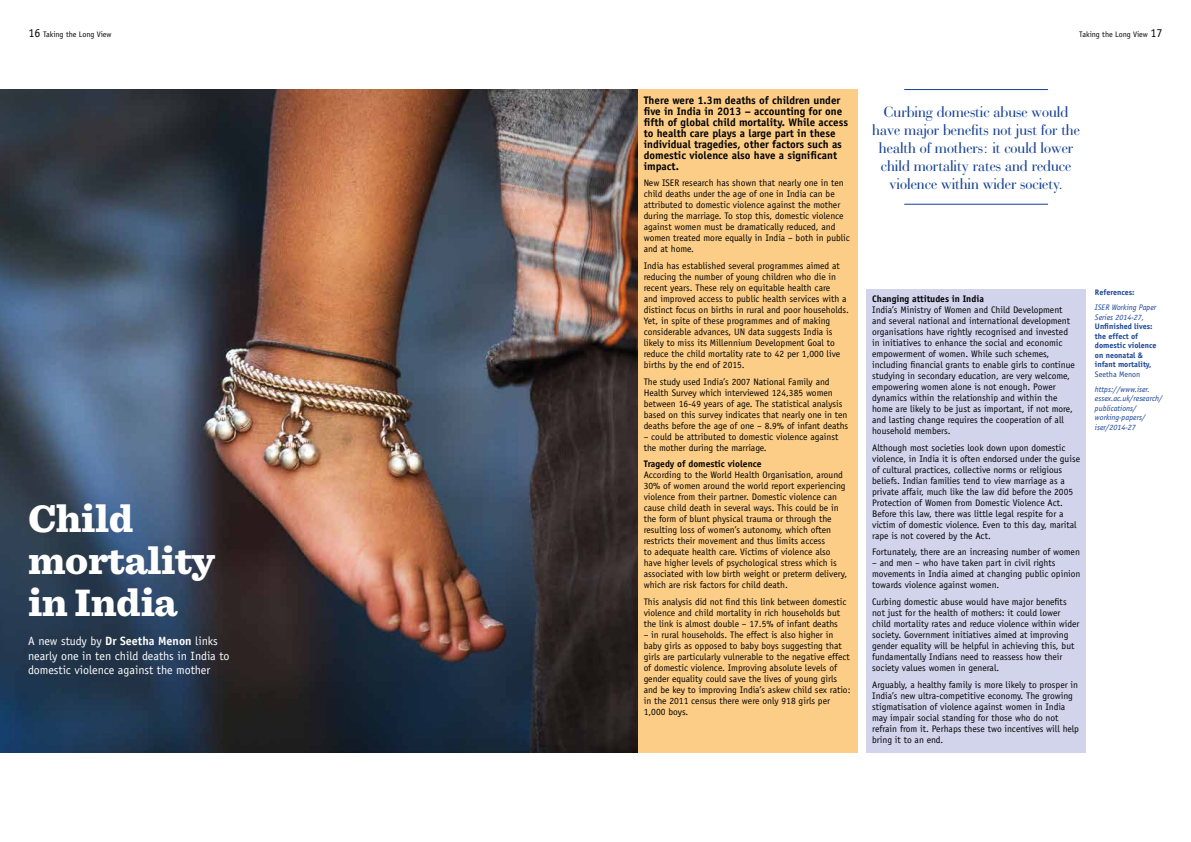
<style>
.page{position:relative;width:1191px;height:842px;background:#fff}
.page>*{position:absolute;margin:0;border:0;box-sizing:border-box;transform-origin:0 0}
.t1{font:900 40px/42px "Sentinel";letter-spacing:-.01em;color:#fff}
.t2{font:16px/18px "Bauer Bodoni BT";color:#164194;text-align:center}
.t3{font:12px/14.4px "Officina Sans";color:#fff}
.t4{font:700 11px/11px "Officina Sans";color:#000}
.t5{font:9.5px/11px "Officina Sans";color:#000}
.t6{font:700 9.5px "Officina Sans";color:#000}
.t7{font:italic 8px/9.5px "Officina Sans";color:#164194}
.t8{font:700 8px/9.5px "Officina Sans";color:#164194}
.t9{font:8px "Officina Sans";color:#000}
.t10{font:8px "Officina Sans";color:#164194}
.s1{font-size:12px}
.s2{font-weight:700}
</style>
<div class="page">
<img style="left:0;top:89px;width:638px;height:663px">
<div style="left:638px;top:89px;width:220px;height:664px;background:#fccd86"></div>
<div style="left:866px;top:289px;width:220px;height:464px;background:#d2d4ec"></div>
<hr style="left:904px;top:89px;width:144px;height:1px;background:#164194">
<hr style="left:904px;top:204px;width:144px;height:1px;background:#164194">
<p class="t9" style="left:28px;top:30px;width:85px"><span class="s1">16</span> Taking the Long View</p>
<p class="t9" style="left:1079px;top:30px;width:85px">Taking the Long View <span class="s1">17</span></p>
<h1 class="t1" style="left:28px;top:496px;width:188px">Child mortality in India</h1>
<p class="t3" style="left:28px;top:634px;width:203px">A new study by <span class="s2">Dr Seetha Menon</span> links nearly one in ten child deaths in India to domestic violence against the mother</p>
<p class="t4" style="left:643px;top:94px;width:206px">There were 1.3m deaths of children under five in India in 2013 – accounting for one fifth of global child mortality. While access to health care plays a large part in these individual tragedies, other factors such as domestic violence also have a significant impact.</p>
<p class="t5" style="left:643px;top:178px;width:208px">New ISER research has shown that nearly one in ten child deaths under the age of one in India can be attributed to domestic violence against the mother during the marriage. To stop this, domestic violence against women must be dramatically reduced, and women treated more equally in India – both in public and at home.</p>
<p class="t5" style="left:643px;top:260px;width:207px">India has established several programmes aimed at reducing the number of young children who die in recent years. These rely on equitable health care<br>and improved access to public health services with a distinct focus on births in rural and poor households.<br>Yet, in spite of these programmes and of making considerable advances, UN data suggests India is likely to miss its Millennium Development Goal to reduce the child mortality rate to 42 per 1,000 live births by the end of 2015.</p>
<p class="t5" style="left:643px;top:376px;width:206px">The study used India’s 2007 National Family and Health Survey which interviewed 124,385 women between 16-49 years of age. The statistical analysis based on this survey indicates that nearly one in ten deaths before the age of one – 8.9% of infant deaths</p>
<p class="t5" style="left:643px;top:431px;width:196px">– could be attributed to domestic violence against the mother during the marriage.</p>
<p class="t6" style="left:643px;top:458px;width:119px">Tragedy of domestic violence</p>
<p class="t5" style="left:643px;top:470px;width:205px">According to the World Health Organisation, around 30% of women around the world report experiencing violence from their partner. Domestic violence can cause child death in several ways. This could be in the form of blunt physical trauma or through the resulting loss of women’s autonomy, which often restricts their movement and thus limits access<br>to adequate health care. Victims of violence also have higher levels of psychological stress which is associated with low birth weight or preterm delivery, which are risk factors for child death.</p>
<p class="t5" style="left:643px;top:596px;width:204px">This analysis did not find this link between domestic violence and child mortality in rich households but the link is almost double – 17.5% of infant deaths</p>
<p class="t5" style="left:643px;top:629px;width:208px">– in rural households. The effect is also higher in baby girls as opposed to baby boys suggesting that girls are particularly vulnerable to the negative effect of domestic violence. Improving absolute levels of gender equality could save the lives of young girls and be key to improving India’s askew child sex ratio: in the 2011 census there were only 918 girls per 1,000 boys.</p>
<h2 class="t2" style="left:872px;top:102px;width:209px">Curbing domestic abuse would have major benefits not just for the health of mothers: it could lower child mortality rates and reduce violence within wider society.</h2>
<p class="t6" style="left:872px;top:293px;width:113px">Changing attitudes in India</p>
<p class="t5" style="left:872px;top:304px;width:204px">India’s Ministry of Women and Child Development and several national and international development organisations have rightly recognised and invested in initiatives to enhance the social and economic empowerment of women. While such schemes, including financial grants to enable girls to continue studying in secondary education, are very welcome, empowering women alone is not enough. Power dynamics within the relationship and within the home are likely to be just as important, if not more, and lasting change requires the cooperation of all household members.</p>
<p class="t5" style="left:872px;top:442px;width:209px">Although most societies look down upon domestic violence, in India it is often endorsed under the guise of cultural practices, collective norms or religious beliefs. Indian families tend to view marriage as a private affair, much like the law did before the 2005<br>Protection of Women from Domestic Violence Act.<br>Before this law, there was little legal respite for a victim of domestic violence. Even to this day, marital rape is not covered by the Act.</p>
<p class="t5" style="left:872px;top:546px;width:209px">Fortunately, there are an increasing number of women</p>
<p class="t5" style="left:872px;top:557px;width:210px">– and men – who have taken part in civil rights movements in India aimed at changing public opinion towards violence against women.</p>
<p class="t5" style="left:872px;top:596px;width:209px">Curbing domestic abuse would have major benefits not just for the health of mothers: it could lower child mortality rates and reduce violence within wider society. Government initiatives aimed at improving gender equality will be helpful in achieving this, but fundamentally Indians need to reassess how their society values women in general.</p>
<p class="t5" style="left:872px;top:679px;width:208px">Arguably, a healthy family is more likely to prosper in India’s new ultra-competitive economy. The growing stigmatisation of violence against women in India may impair social standing for those who do not refrain from it. Perhaps these two incentives will help bring it to an end.</p>
<p class="t8" style="left:1095px;top:287px;width:41px">References:</p>
<p class="t7" style="left:1095px;top:303px;width:63px">ISER Working Paper<br>Series 2014-27,</p>
<p class="t8" style="left:1095px;top:322px;width:63px">Unfinished lives: the effect of domestic violence on neonatal &amp; infant mortality,</p>
<p class="t10" style="left:1095px;top:369px;width:47px">Seetha Menon</p>
<p class="t7" style="left:1095px;top:384px;width:69px">https://www.iser. essex.ac.uk/research/ publications/ working-papers/ iser/2014-27</p>
</div>
